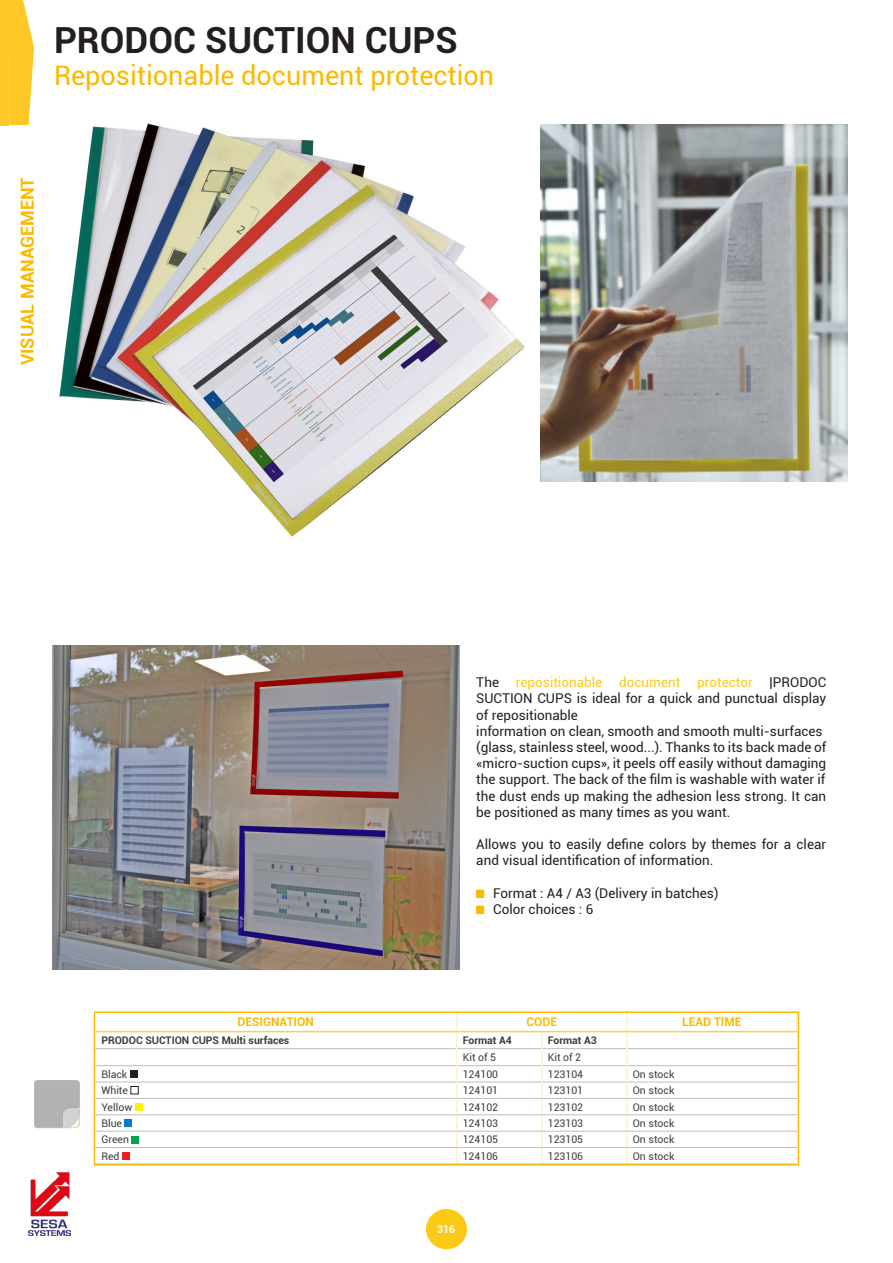
<style>
.page{position:relative;width:893px;height:1263px;background:#fff}
.page>*{position:absolute;margin:0;border:0;box-sizing:border-box;transform-origin:0 0}
.t1{font:700 36px "Roboto";color:#231f20}
.t2{font:27px "Roboto";color:#fbba00}
.t3{font:700 18px "Roboto";color:#fbba00}
.t4{font:13.5px/16.2px "Roboto";color:#231f20}
.t5{font:13.5px "Roboto";color:#fcca16}
.t6{font:700 12px "Roboto";color:#fbba00}
.t7{font:10.5px "Roboto";color:#3e3e3f}
.t8{font:700 10.5px "Roboto";color:#3e3e3f}
.t9{font:700 10.5px "Roboto";color:#fff}
.s1{color:#231f20}
.s2{font-family:"Courier New";color:#fbba00}
</style>
<div class="page">
<div style="left:426px;top:1209px;width:41px;height:40px;background:#fcca16;border-radius:50%"></div>
<img style="left:28px;top:1172px;width:43px;height:63px">
<svg style="left:0;top:0;width:34px;height:125px;background:#fecf3f"></svg>
<img style="left:59px;top:123px;width:482px;height:414px">
<img style="left:541px;top:124px;width:307px;height:358px">
<img style="left:52px;top:645px;width:407px;height:324px">
<svg style="left:93px;top:1011px;width:707px;height:155px"></svg>
<img style="left:35px;top:1081px;width:45px;height:47px">
<h1 class="t1" style="left:54px;top:14px;width:405px">PRODOC SUCTION CUPS</h1>
<h2 class="t2" style="left:54px;top:56px;width:442px">Repositionable document protection</h2>
<h3 class="t3" style="left:15px;top:365px;width:189px;rotate:-90deg">VISUAL MANAGEMENT</h3>
<p class="t5" style="left:476px;top:673px;width:278px"><span class="s1">The</span> repositionable document protector</p>
<p class="t4" style="left:476px;top:674px;width:351px;text-indent:293px">|PRODOC SUCTION CUPS is ideal for a quick and punctual display of repositionable<br>information on clean, smooth and smooth multi-surfaces (glass, stainless steel, wood...). Thanks to its back made of «micro-suction cups», it peels off easily without damaging the support. The back of the film is washable with water if the dust ends up making the adhesion less strong. It can be positioned as many times as you want.</p>
<p class="t4" style="left:476px;top:836px;width:351px">Allows you to easily define colors by themes for a clear and visual identification of information.</p>
<p class="t4" style="left:476px;top:884px;width:244px"><span class="s2">■</span> Format : A4 / A3 (Delivery in batches)</p>
<p class="t4" style="left:476px;top:901px;width:119px"><span class="s2">■</span> Color choices : 6</p>
<p class="t6" style="left:237px;top:1013px;width:78px">DESIGNATION</p>
<p class="t6" style="left:526px;top:1013px;width:32px">CODE</p>
<p class="t6" style="left:682px;top:1013px;width:61px">LEAD TIME</p>
<p class="t8" style="left:101px;top:1032px;width:190px">PRODOC SUCTION CUPS Multi surfaces</p>
<p class="t8" style="left:463px;top:1032px;width:51px">Format A4</p>
<p class="t8" style="left:548px;top:1032px;width:51px">Format A3</p>
<p class="t7" style="left:463px;top:1050px;width:35px">Kit of 5</p>
<p class="t7" style="left:548px;top:1050px;width:35px">Kit of 2</p>
<p class="t7" style="left:101px;top:1067px;width:27px">Black</p>
<p class="t7" style="left:463px;top:1067px;width:37px">124100</p>
<p class="t7" style="left:548px;top:1067px;width:37px">123104</p>
<p class="t7" style="left:633px;top:1067px;width:43px">On stock</p>
<p class="t7" style="left:101px;top:1083px;width:28px">White</p>
<p class="t7" style="left:463px;top:1083px;width:37px">124101</p>
<p class="t7" style="left:548px;top:1083px;width:37px">123101</p>
<p class="t7" style="left:633px;top:1083px;width:43px">On stock</p>
<p class="t7" style="left:101px;top:1099px;width:33px">Yellow</p>
<p class="t7" style="left:463px;top:1099px;width:37px">124102</p>
<p class="t7" style="left:548px;top:1099px;width:37px">123102</p>
<p class="t7" style="left:633px;top:1099px;width:43px">On stock</p>
<p class="t7" style="left:101px;top:1116px;width:22px">Blue</p>
<p class="t7" style="left:463px;top:1116px;width:37px">124103</p>
<p class="t7" style="left:548px;top:1116px;width:37px">123103</p>
<p class="t7" style="left:633px;top:1116px;width:43px">On stock</p>
<p class="t7" style="left:101px;top:1132px;width:29px">Green</p>
<p class="t7" style="left:463px;top:1132px;width:37px">124105</p>
<p class="t7" style="left:548px;top:1132px;width:37px">123105</p>
<p class="t7" style="left:633px;top:1132px;width:43px">On stock</p>
<p class="t7" style="left:101px;top:1148px;width:20px">Red</p>
<p class="t7" style="left:463px;top:1148px;width:37px">124106</p>
<p class="t7" style="left:548px;top:1148px;width:37px">123106</p>
<p class="t7" style="left:633px;top:1148px;width:43px">On stock</p>
<p class="t9" style="left:437px;top:1222px;width:20px">316</p>
</div>
